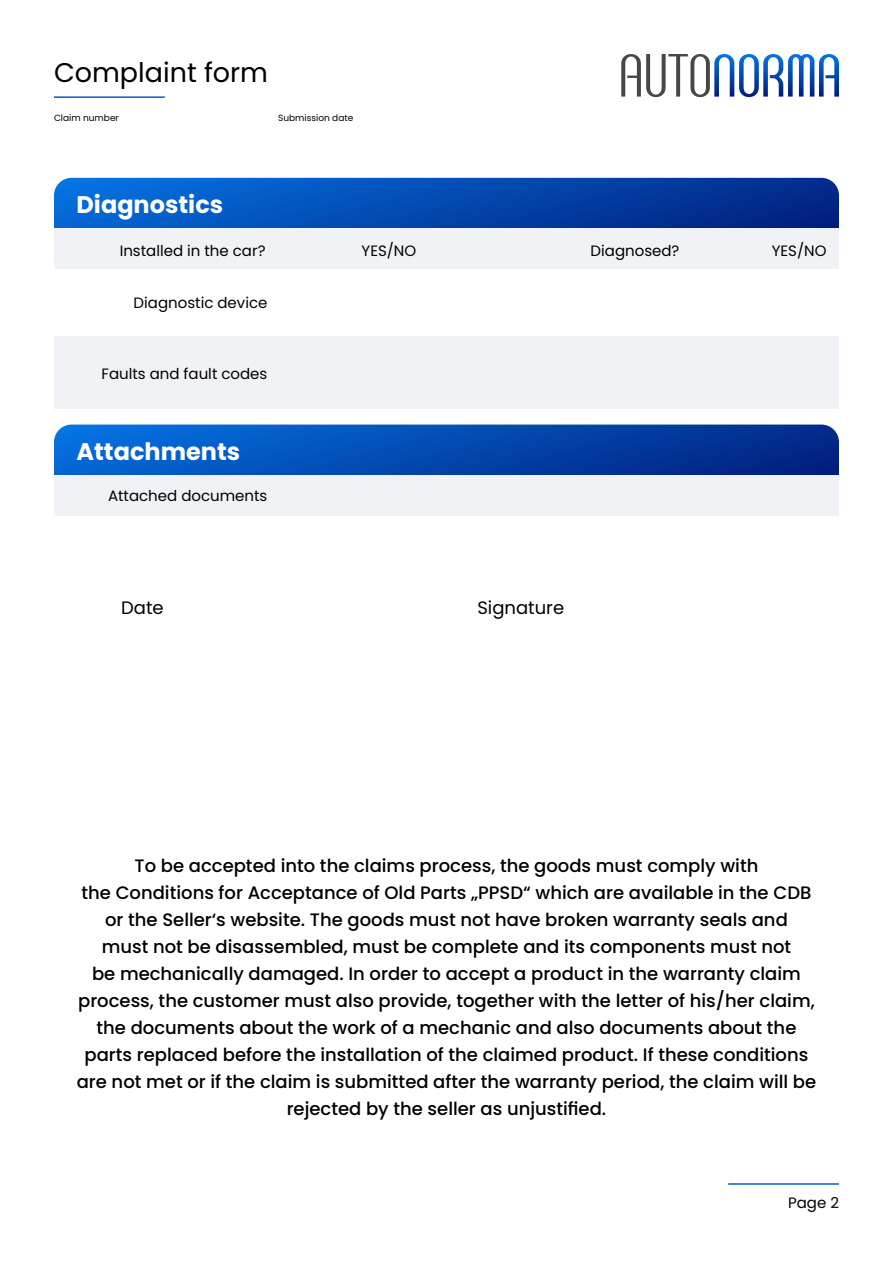
<style>
.page{position:relative;width:893px;height:1263px;background:#fff}
.page>*{position:absolute;margin:0;border:0;box-sizing:border-box;transform-origin:0 0}
.t1{font:27px "Poppins";color:#000}
.t2{font:700 24px "Poppins";color:#fff}
.t3{font:500 18px/27px "Poppins";color:#000;text-align:center}
.t4{font:18px "Poppins";color:#000}
.t5{font:15px "Poppins";color:#000}
.t6{font:9px "Poppins";color:#000}
</style>
<div class="page">
<hr style="left:54px;top:96px;width:111px;height:2px;background:#055ec9">
<hr style="left:728px;top:1183px;width:111px;height:2px;background:#055ec9">
<svg style="left:621px;top:54px;width:218px;height:43px"></svg>
<svg style="left:54px;top:178px;width:785px;height:50px;background:#0349af"></svg>
<svg style="left:54px;top:425px;width:785px;height:50px;background:#0349af"></svg>
<div style="left:54px;top:228px;width:785px;height:41px;background:#f0f2f6"></div>
<div style="left:54px;top:475px;width:785px;height:40px;background:#f0f2f6"></div>
<div style="left:54px;top:337px;width:785px;height:72px;background:#f0f2f6"></div>
<h1 class="t1" style="left:54px;top:57px;width:216px">Complaint form</h1>
<p class="t6" style="left:54px;top:113px;width:66px">Claim number</p>
<p class="t6" style="left:278px;top:113px;width:77px">Submission date</p>
<h2 class="t2" style="left:77px;top:191px;width:148px">Diagnostics</h2>
<p class="t5" style="left:120px;top:242px;width:147px">Installed in the car?</p>
<p class="t5" style="left:362px;top:242px;width:56px">YES/NO</p>
<p class="t5" style="left:591px;top:242px;width:90px">Diagnosed?</p>
<p class="t5" style="left:772px;top:242px;width:56px">YES/NO</p>
<p class="t5" style="left:134px;top:294px;width:135px">Diagnostic device</p>
<p class="t5" style="left:101px;top:365px;width:167px">Faults and fault codes</p>
<h2 class="t2" style="left:77px;top:438px;width:165px">Attachments</h2>
<p class="t5" style="left:108px;top:487px;width:161px">Attached documents</p>
<p class="t4" style="left:121px;top:597px;width:44px">Date</p>
<p class="t4" style="left:477px;top:597px;width:88px">Signature</p>
<p class="t3" style="left:77px;top:852px;width:741px">To be accepted into the claims process, the goods must comply with<br>the Conditions for Acceptance of Old Parts „PPSD“ which are available in the CDB or the Seller‘s website. The goods must not have broken warranty seals and<br>must not be disassembled, must be complete and its components must not<br>be mechanically damaged. In order to accept a product in the warranty claim process, the customer must also provide, together with the letter of his/her claim, the documents about the work of a mechanic and also documents about the parts replaced before the installation of the claimed product. If these conditions are not met or if the claim is submitted after the warranty period, the claim will be rejected by the seller as unjustified.</p>
<p class="t5" style="left:788px;top:1194px;width:52px">Page 2</p>
</div>
